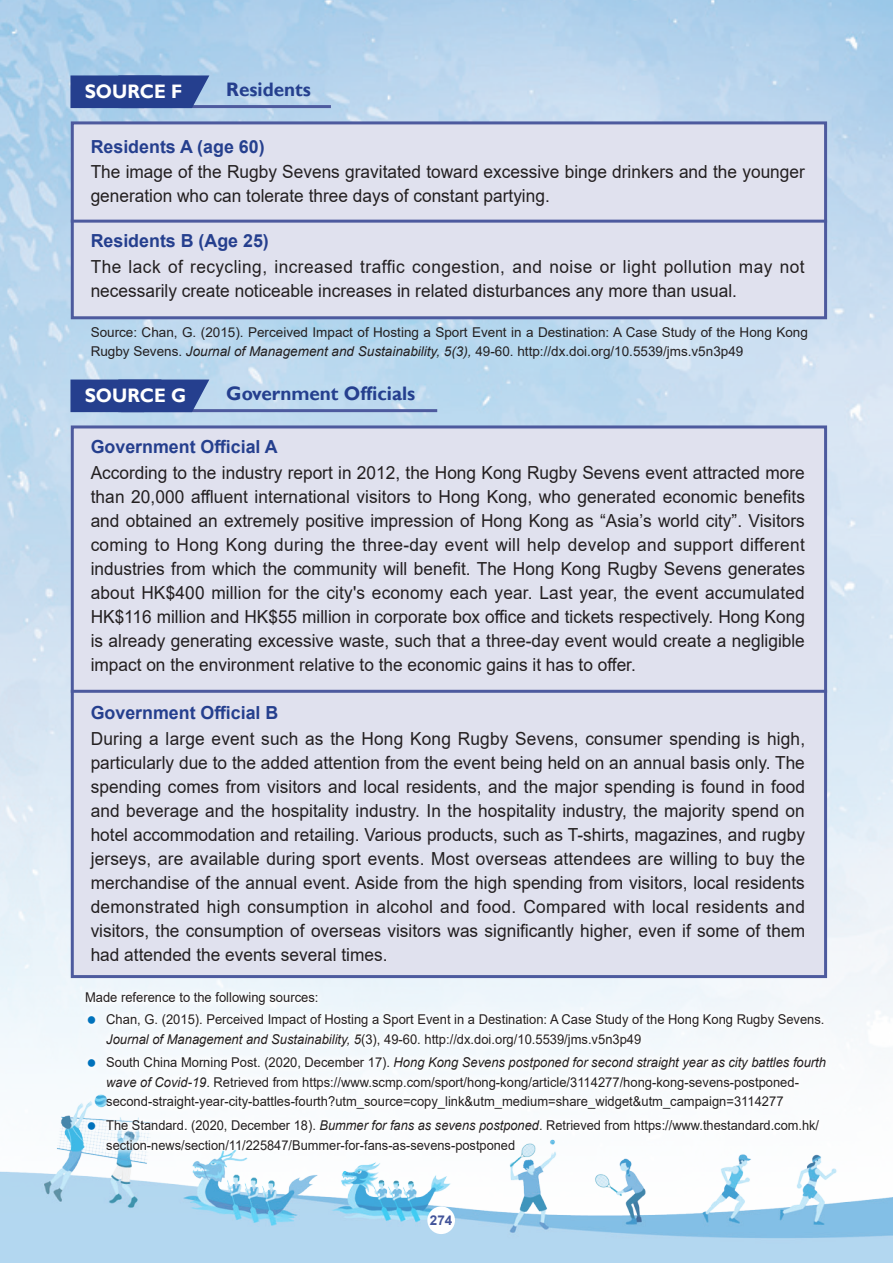
<style>
.page{position:relative;width:893px;height:1263px;background:#fff}
.page>*{position:absolute;margin:0;border:0;box-sizing:border-box;transform-origin:0 0}
.t1{font:700 19.5px "Gill Sans";color:#253f8e}
.t2{font:700 19.5px "Gill Sans";color:#fff;scale:.95 1}
.t3{font:18px/24px "Arial";color:#231f20;scale:.96 1}
.t4{font:700 18px "Arial";color:#253f8e}
.t5{font:13.5px/21.6px "Arial";color:#231f20;scale:.96 1}
.t6{font:13.5px/19.5px "Arial";color:#231f20}
.t7{font:italic 13.5px/23.7px "Arial";color:#231f20;scale:.96 1}
.t8{font:13.5px/19.5px "Arial";color:#231f20;scale:.95 1}
.t9{font:700 13.5px "Arial";color:#43549a}
.s1{font-style:italic}
.s2{font-style:normal}
</style>
<div class="page">
<img style="left:0;top:0;width:893px;height:1263px">
<div style="left:427px;top:1206px;width:28px;height:28px;background:#fff;border-radius:50%"></div>
<hr style="left:121px;top:105px;width:210px;height:3px;background:#4d5a9e">
<hr style="left:121px;top:409px;width:316px;height:3px;background:#4d5a9e">
<svg style="left:70px;top:75px;width:139px;height:33px;background:#2e4894"></svg>
<svg style="left:70px;top:379px;width:139px;height:33px;background:#2f4994"></svg>
<div style="left:71px;top:121px;width:756px;height:198px;background:#e0e1ee;border:3px solid #4d5a9e"></div>
<div style="left:71px;top:425px;width:756px;height:553px;background:#e0e1ee;border:3px solid #4d5a9e"></div>
<hr style="left:71px;top:220px;width:756px;height:3px;background:#4d5a9e">
<hr style="left:71px;top:690px;width:756px;height:3px;background:#4d5a9e">
<div style="left:78px;top:985px;width:755px;height:174px;background:#fff"></div>
<p class="t2" style="left:85px;top:79px;width:104px">SOURCE F</p>
<p class="t1" style="left:226px;top:77px;width:86px">Residents</p>
<p class="t4" style="left:91px;top:134px;width:175px">Residents A (age 60)</p>
<p class="t3" style="left:91px;top:160px;width:745px">The image of the Rugby Sevens gravitated toward excessive binge drinkers and the younger generation who can tolerate three days of constant partying.</p>
<p class="t4" style="left:91px;top:228px;width:180px">Residents B (Age 25)</p>
<p class="t3" style="left:91px;top:254px;width:745px">The lack of recycling, increased traffic congestion, and noise or light pollution may not necessarily create noticeable increases in related disturbances any more than usual.</p>
<p class="t6" style="left:91px;top:322px;width:719px">Source: Chan, G. (2015). Perceived Impact of Hosting a Sport Event in a Destination: A Case Study of the Hong Kong<br>Rugby Sevens. <span class="s1">Journal of Management and Sustainability, 5(3),</span> 49-60. http://dx.doi.org/10.5539/jms.v5n3p49</p>
<p class="t2" style="left:85px;top:383px;width:108px">SOURCE G</p>
<p class="t1" style="left:226px;top:381px;width:190px">Government Officials</p>
<p class="t4" style="left:91px;top:434px;width:189px">Government Official A</p>
<p class="t3" style="left:91px;top:460px;width:746px;text-align:justify">According to the industry report in 2012, the Hong Kong Rugby Sevens event attracted more than 20,000 affluent international visitors to Hong Kong, who generated economic benefits and obtained an extremely positive impression of Hong Kong as “Asia’s world city”. Visitors coming to Hong Kong during the three-day event will help develop and support different industries from which the community will benefit. The Hong Kong Rugby Sevens generates about HK$400 million for the city's economy each year. Last year, the event accumulated HK$116 million and HK$55 million in corporate box office and tickets respectively. Hong Kong is already generating excessive waste, such that a three-day event would create a negligible impact on the environment relative to the economic gains it has to offer.</p>
<p class="t4" style="left:91px;top:700px;width:189px">Government Official B</p>
<p class="t3" style="left:91px;top:726px;width:746px;text-align:justify">During a large event such as the Hong Kong Rugby Sevens, consumer spending is high, particularly due to the added attention from the event being held on an annual basis only. The spending comes from visitors and local residents, and the major spending is found in food and beverage and the hospitality industry. In the hospitality industry, the majority spend on hotel accommodation and retailing. Various products, such as T-shirts, magazines, and rugby jerseys, are available during sport events. Most overseas attendees are willing to buy the merchandise of the annual event. Aside from the high spending from visitors, local residents demonstrated high consumption in alcohol and food. Compared with local residents and visitors, the consumption of overseas visitors was significantly higher, even if some of them had attended the events several times.</p>
<p class="t5" style="left:106px;top:987px;width:750px;text-indent:-21px">Made reference to the following sources:<br>Chan, G. (2015). Perceived Impact of Hosting a Sport Event in a Destination: A Case Study of the Hong Kong Rugby Sevens.</p>
<p class="t7" style="left:106px;top:1027px;width:751px">Journal of Management and Sustainability, 5<span class="s2">(3), 49-60. http://dx.doi.org/10.5539/jms.v5n3p49<br>South China Morning Post. (2020, December 17).</span> Hong Kong Sevens postponed for second straight year as city battles fourth</p>
<p class="t5" style="left:106px;top:1072px;width:723px;line-height:19.5px"><span class="s1">wave of Covid-19</span>. Retrieved from https://www.scmp.com/sport/hong-kong/article/3114277/hong-kong-sevens-postponed&shy;second-straight-year-city-battles-fourth?utm_source=copy_link&amp;utm_medium=share_widget&amp;utm_campaign=3114277</p>
<p class="t8" style="left:106px;top:1115px;width:752px">The Standard. (2020, December 18). <span class="s1">Bummer for fans as sevens postponed</span>. Retrieved from https://www.thestandard.com.hk/ section-news/section/11/225847/Bummer-for-fans-as-sevens-postponed</p>
<p class="t9" style="left:430px;top:1210px;width:24px">274</p>
</div>
